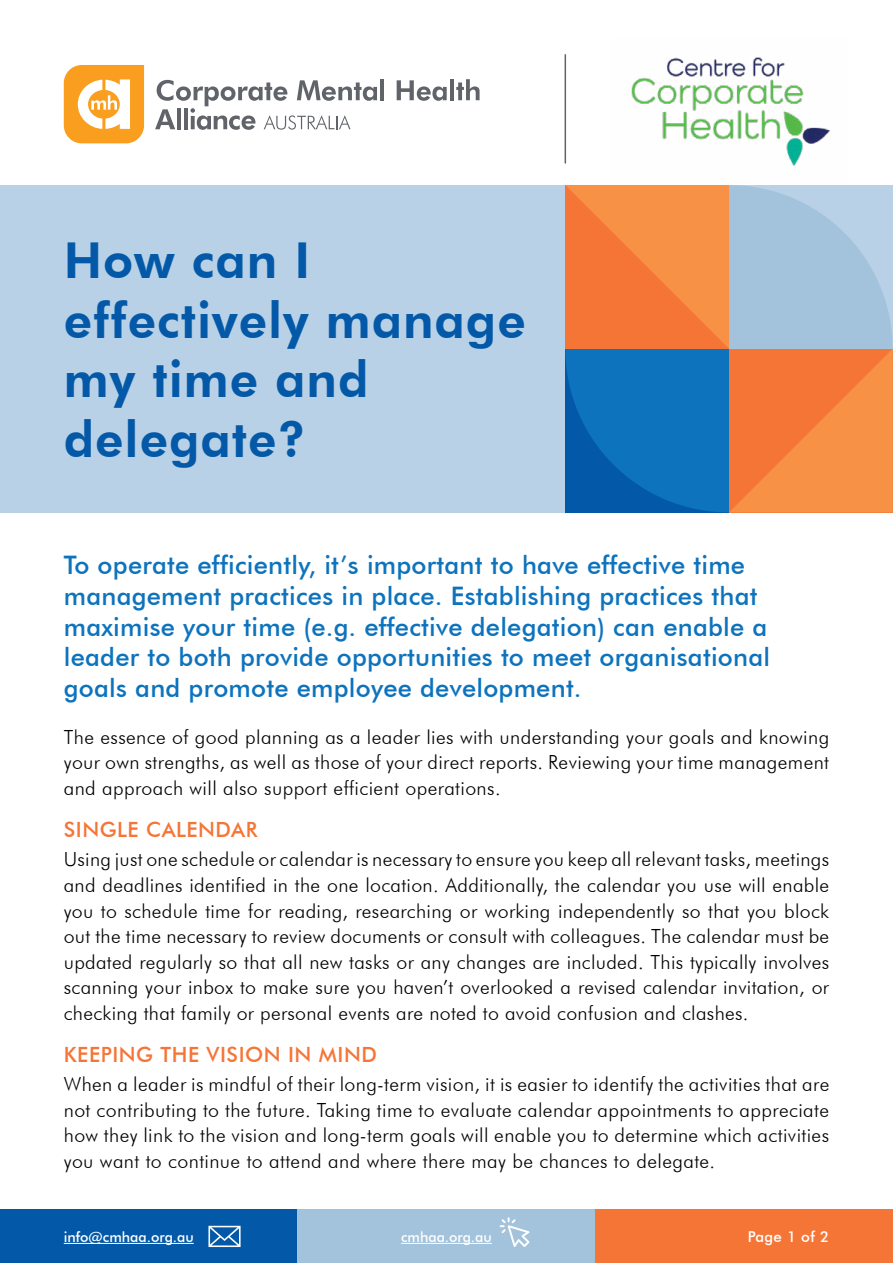
<style>
.page{position:relative;width:893px;height:1263px;background:#fff}
.page>*{position:absolute;margin:0;border:0;box-sizing:border-box;transform-origin:0 0}
.t1{font:800 49.5px/59.4px "Futura BT";letter-spacing:.02em;color:#0359a8}
.t2{font:500 25.5px/30.6px "Futura BT";letter-spacing:.01em;color:#0d73bd}
.t3{font:500 21px "Futura BT";letter-spacing:.025em;color:#f57536}
.t4{font:300 19.5px/25.5px "Futura BT";letter-spacing:.02em;color:#000;text-align:justify}
.t5{font:500 15px "Futura BT";letter-spacing:.02em;color:#fff}
.t6{font:500 14.25px "Futura BT";color:#fff}
</style>
<div class="page">
<div style="left:0;top:1210px;width:298px;height:53px;background:#0359a8"></div>
<div style="left:298px;top:1210px;width:297px;height:53px;background:#a3c2db"></div>
<div style="left:595px;top:1210px;width:298px;height:53px;background:#f57536"></div>
<div style="left:0;top:185px;width:565px;height:327px;background:#b8d1e6"></div>
<svg style="left:565px;top:185px;width:328px;height:327px;background:#a78e84"></svg>
<hr style="left:64px;top:1243px;width:130px;height:1px;background:#fff">
<hr style="left:401px;top:1243px;width:91px;height:1px;background:#fff">
<svg style="left:208px;top:1226px;width:33px;height:21px"></svg>
<svg style="left:500px;top:1217px;width:30px;height:30px"></svg>
<svg style="left:155px;top:80px;width:222px;height:50px"></svg>
<hr style="left:380px;top:79px;width:4px;height:21px;background:#60646a">
<svg style="left:397px;top:80px;width:50px;height:21px"></svg>
<hr style="left:450px;top:79px;width:4px;height:21px;background:#60646a">
<svg style="left:456px;top:79px;width:24px;height:21px"></svg>
<svg style="left:64px;top:65px;width:80px;height:78px"></svg>
<img style="left:631px;top:57px;width:199px;height:109px">
<hr style="left:565px;top:55px;width:1px;height:108px;background:#60646a">
<h1 class="t1" style="left:64px;top:231px;width:463px">How can I effectively manage my time and delegate?</h1>
<p class="t2" style="left:64px;top:550px;width:708px">To operate efficiently, it’s important to have effective time management practices in place. Establishing practices that maximise your time (e.g. effective delegation) can enable a leader to both provide opportunities to meet organisational goals and promote employee development.</p>
<p class="t4" style="left:64px;top:724px;width:767px">The essence of good planning as a leader lies with understanding your goals and knowing your own strengths, as well as those of your direct reports. Reviewing your time management and approach will also support efficient operations.</p>
<p class="t3" style="left:64px;top:816px;width:195px">SINGLE CALENDAR</p>
<p class="t4" style="left:64px;top:847px;width:767px">Using just one schedule or calendar is necessary to ensure you keep all relevant tasks, meetings and deadlines identified in the one location. Additionally, the calendar you use will enable you to schedule time for reading, researching or working independently so that you block out the time necessary to review documents or consult with colleagues. The calendar must be updated regularly so that all new tasks or any changes are included. This typically involves scanning your inbox to make sure you haven’t overlooked a revised calendar invitation, or checking that family or personal events are noted to avoid confusion and clashes.</p>
<p class="t3" style="left:64px;top:1041px;width:315px">KEEPING THE VISION IN MIND</p>
<p class="t4" style="left:64px;top:1071px;width:767px">When a leader is mindful of their long-term vision, it is easier to identify the activities that are not contributing to the future. Taking time to evaluate calendar appointments to appreciate how they link to the vision and long-term goals will enable you to determine which activities you want to continue to attend and where there may be chances to delegate.</p>
<p class="t6" style="left:64px;top:1228px;width:131px">info@cmhaa.org.au</p>
<p class="t6" style="left:401px;top:1228px;width:92px">cmhaa.org.au</p>
<p class="t5" style="left:748px;top:1228px;width:83px">Page 1 of 2</p>
</div>
